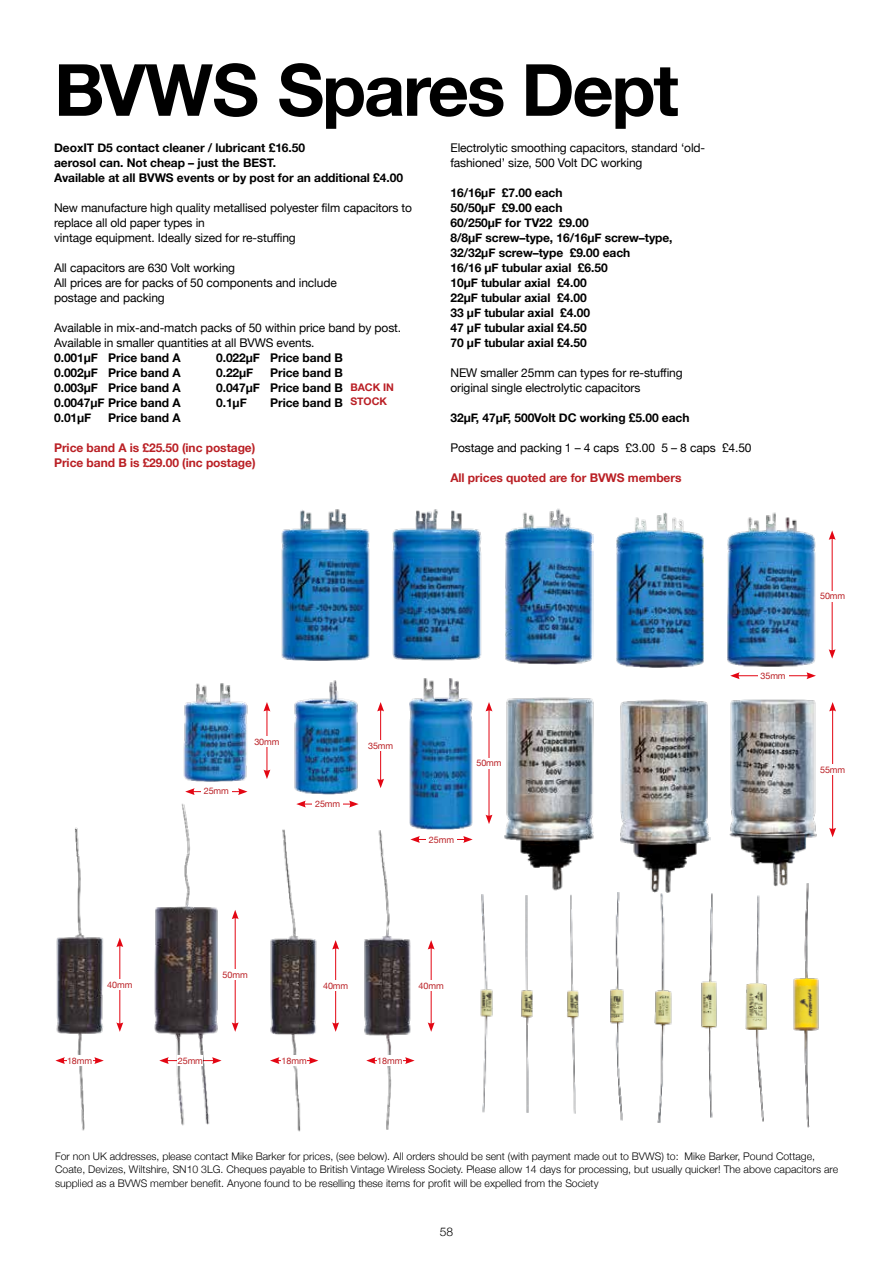
<style>
.page{position:relative;width:893px;height:1263px;background:#fff}
.page>*{position:absolute;margin:0;border:0;box-sizing:border-box;transform-origin:0 0}
.t1{font:700 72px "Helvetica Neue";letter-spacing:-.03em;color:#000}
.t2{font:700 12px/15px "Helvetica Neue";letter-spacing:-.005em;color:#000}
.t3{font:12px/15px "Helvetica Neue";letter-spacing:-.01em;color:#000}
.t4{font:700 12px/15px "Helvetica Neue";letter-spacing:-.005em;color:#ba2025}
.t5{font:300 12px "Helvetica Neue";color:#000}
.t6{font:300 10.5px/13.5px "Helvetica Neue";color:#000}
.t7{font:700 10.5px/13.5px "Helvetica Neue";color:#ba1f25}
.t8{font:9px "Helvetica Neue";letter-spacing:-.01em;color:#ba2025}
</style>
<div class="page">
<hr style="left:737px;top:675px;width:72px;height:1px;background:#e30613">
<svg style="left:730px;top:672px;width:10px;height:7px"></svg>
<svg style="left:806px;top:672px;width:10px;height:7px"></svg>
<img style="left:56px;top:827px;width:47px;height:304px">
<img style="left:154px;top:803px;width:64px;height:323px">
<img style="left:270px;top:829px;width:49px;height:303px">
<img style="left:364px;top:830px;width:47px;height:300px">
<img style="left:521px;top:896px;width:12px;height:217px">
<img style="left:745px;top:895px;width:22px;height:227px">
<img style="left:610px;top:892px;width:14px;height:228px">
<img style="left:654px;top:893px;width:18px;height:230px">
<img style="left:567px;top:896px;width:12px;height:218px">
<img style="left:480px;top:894px;width:13px;height:219px">
<img style="left:701px;top:893px;width:16px;height:225px">
<img style="left:793px;top:888px;width:26px;height:240px">
<img style="left:616px;top:512px;width:88px;height:156px">
<img style="left:409px;top:678px;width:64px;height:152px">
<img style="left:281px;top:509px;width:89px;height:152px">
<img style="left:183px;top:683px;width:65px;height:99px">
<img style="left:505px;top:508px;width:89px;height:157px">
<img style="left:392px;top:509px;width:90px;height:152px">
<img style="left:504px;top:697px;width:90px;height:199px">
<img style="left:618px;top:699px;width:93px;height:194px">
<img style="left:729px;top:699px;width:88px;height:189px">
<img style="left:727px;top:512px;width:89px;height:155px">
<img style="left:294px;top:680px;width:64px;height:115px">
<hr style="left:832px;top:537px;width:1px;height:115px;background:#e30613">
<svg style="left:829px;top:649px;width:7px;height:10px"></svg>
<svg style="left:829px;top:530px;width:7px;height:10px"></svg>
<hr style="left:832px;top:709px;width:1px;height:121px;background:#e30613">
<svg style="left:829px;top:828px;width:7px;height:9px"></svg>
<svg style="left:829px;top:702px;width:7px;height:9px"></svg>
<hr style="left:489px;top:709px;width:1px;height:108px;background:#e30613">
<svg style="left:486px;top:815px;width:6px;height:9px"></svg>
<svg style="left:486px;top:702px;width:6px;height:9px"></svg>
<hr style="left:235px;top:917px;width:1px;height:108px;background:#e30613">
<svg style="left:232px;top:1022px;width:7px;height:10px"></svg>
<svg style="left:232px;top:910px;width:7px;height:9px"></svg>
<hr style="left:119px;top:945px;width:1px;height:80px;background:#e30613">
<svg style="left:116px;top:1022px;width:7px;height:10px"></svg>
<svg style="left:116px;top:938px;width:7px;height:9px"></svg>
<hr style="left:335px;top:947px;width:1px;height:78px;background:#e30613">
<svg style="left:332px;top:1022px;width:7px;height:10px"></svg>
<svg style="left:332px;top:940px;width:7px;height:9px"></svg>
<hr style="left:431px;top:947px;width:1px;height:78px;background:#e30613">
<svg style="left:428px;top:1022px;width:7px;height:10px"></svg>
<svg style="left:428px;top:940px;width:7px;height:9px"></svg>
<hr style="left:380px;top:709px;width:1px;height:72px;background:#e30613">
<svg style="left:377px;top:779px;width:7px;height:9px"></svg>
<svg style="left:377px;top:702px;width:7px;height:9px"></svg>
<hr style="left:267px;top:709px;width:1px;height:63px;background:#e30613">
<svg style="left:263px;top:769px;width:7px;height:10px"></svg>
<svg style="left:263px;top:702px;width:7px;height:9px"></svg>
<hr style="left:417px;top:839px;width:49px;height:1px;background:#e30613">
<svg style="left:410px;top:836px;width:10px;height:7px"></svg>
<svg style="left:463px;top:836px;width:10px;height:7px"></svg>
<hr style="left:303px;top:804px;width:48px;height:1px;background:#e30613">
<svg style="left:296px;top:801px;width:10px;height:6px"></svg>
<svg style="left:349px;top:801px;width:10px;height:6px"></svg>
<hr style="left:192px;top:791px;width:48px;height:1px;background:#e30613">
<svg style="left:185px;top:788px;width:10px;height:7px"></svg>
<svg style="left:238px;top:788px;width:9px;height:7px"></svg>
<hr style="left:166px;top:1060px;width:48px;height:1px;background:#e30613">
<svg style="left:159px;top:1057px;width:10px;height:7px"></svg>
<svg style="left:212px;top:1057px;width:10px;height:7px"></svg>
<hr style="left:63px;top:1060px;width:34px;height:1px;background:#e30613">
<svg style="left:55px;top:1057px;width:10px;height:7px"></svg>
<svg style="left:94px;top:1057px;width:10px;height:7px"></svg>
<hr style="left:277px;top:1060px;width:34px;height:1px;background:#e30613">
<svg style="left:270px;top:1057px;width:9px;height:7px"></svg>
<svg style="left:309px;top:1057px;width:9px;height:7px"></svg>
<hr style="left:373px;top:1060px;width:34px;height:1px;background:#e30613">
<svg style="left:366px;top:1057px;width:10px;height:7px"></svg>
<svg style="left:405px;top:1057px;width:10px;height:7px"></svg>
<div style="left:201px;top:786px;width:31px;height:10px;background:#fff"></div>
<div style="left:312px;top:798px;width:31px;height:11px;background:#fff"></div>
<div style="left:426px;top:834px;width:31px;height:11px;background:#fff"></div>
<div style="left:252px;top:736px;width:30px;height:11px;background:#fff"></div>
<div style="left:365px;top:740px;width:31px;height:11px;background:#fff"></div>
<div style="left:474px;top:758px;width:30px;height:10px;background:#fff"></div>
<div style="left:758px;top:671px;width:30px;height:10px;background:#fff"></div>
<div style="left:817px;top:591px;width:31px;height:10px;background:#fff"></div>
<div style="left:817px;top:764px;width:31px;height:11px;background:#fff"></div>
<div style="left:104px;top:979px;width:31px;height:11px;background:#fff"></div>
<div style="left:220px;top:969px;width:31px;height:10px;background:#fff"></div>
<div style="left:320px;top:981px;width:31px;height:10px;background:#fff"></div>
<div style="left:416px;top:981px;width:31px;height:10px;background:#fff"></div>
<div style="left:67px;top:1055px;width:25px;height:11px;background:#fff"></div>
<div style="left:281px;top:1055px;width:26px;height:11px;background:#fff"></div>
<div style="left:377px;top:1055px;width:26px;height:11px;background:#fff"></div>
<div style="left:178px;top:1055px;width:25px;height:11px;background:#fff"></div>
<h1 class="t1" style="left:54px;top:34px;width:626px">BVWS Spares Dept</h1>
<p class="t2" style="left:54px;top:141px;width:350px">DeoxIT D5 contact cleaner / lubricant £16.50<br>aerosol can. Not cheap – just the BEST.<br>Available at all BVWS events or by post for an additional £4.00</p>
<p class="t3" style="left:54px;top:201px;width:360px">New manufacture high quality metallised polyester film capacitors to replace all old paper types in<br>vintage equipment. Ideally sized for re-stuffing</p>
<p class="t3" style="left:54px;top:261px;width:284px">All capacitors are 630 Volt working<br>All prices are for packs of 50 components and include postage and packing</p>
<p class="t3" style="left:54px;top:321px;width:349px">Available in mix-and-match packs of 50 within price band by post.<br>Available in smaller quantities at all BVWS events.</p>
<p class="t2" style="left:54px;top:351px;width:128px">0.001µF Price band A</p>
<p class="t2" style="left:216px;top:351px;width:128px">0.022µF Price band B</p>
<p class="t2" style="left:54px;top:366px;width:128px">0.002µF Price band A</p>
<p class="t2" style="left:216px;top:366px;width:39px">0.22µF</p>
<p class="t2" style="left:270px;top:366px;width:74px">Price band B</p>
<p class="t2" style="left:54px;top:381px;width:128px">0.003µF Price band A</p>
<p class="t2" style="left:216px;top:381px;width:128px">0.047µF Price band B</p>
<p class="t2" style="left:54px;top:396px;width:128px">0.0047µF Price band A</p>
<p class="t2" style="left:216px;top:396px;width:32px">0.1µF</p>
<p class="t2" style="left:270px;top:396px;width:74px">Price band B</p>
<p class="t2" style="left:54px;top:411px;width:39px">0.01µF</p>
<p class="t2" style="left:108px;top:411px;width:74px">Price band A</p>
<p class="t4" style="left:54px;top:441px;width:203px">Price band A is £25.50 (inc postage)<br>Price band B is £29.00 (inc postage)</p>
<p class="t3" style="left:450px;top:141px;width:256px">Electrolytic smoothing capacitors, standard ‘old&shy;fashioned’ size, 500 Volt DC working</p>
<p class="t2" style="left:450px;top:186px;width:224px">16/16µF £7.00 each<br>50/50µF £9.00 each<br>60/250µF for TV22 £9.00<br>8/8µF screw–type, 16/16µF screw–type,<br>32/32µF screw–type £9.00 each<br>16/16 µF tubular axial £6.50<br>10µF tubular axial £4.00<br>22µF tubular axial £4.00<br>33 µF tubular axial £4.00<br>47 µF tubular axial £4.50<br>70 µF tubular axial £4.50</p>
<p class="t3" style="left:450px;top:366px;width:234px">NEW smaller 25mm can types for re-stuffing original single electrolytic capacitors</p>
<p class="t2" style="left:450px;top:411px;width:241px">32µF, 47µF, 500Volt DC working £5.00 each</p>
<p class="t3" style="left:450px;top:441px;width:303px">Postage and packing 1 – 4 caps £3.00 5 – 8 caps £4.50</p>
<p class="t4" style="left:450px;top:471px;width:233px">All prices quoted are for BVWS members</p>
<p class="t7" style="left:350px;top:381px;width:45px">BACK IN<br>STOCK</p>
<p class="t8" style="left:204px;top:785px;width:27px">25mm</p>
<p class="t8" style="left:254px;top:735px;width:27px">30mm</p>
<p class="t8" style="left:315px;top:797px;width:27px">25mm</p>
<p class="t8" style="left:368px;top:739px;width:27px">35mm</p>
<p class="t8" style="left:476px;top:757px;width:27px">50mm</p>
<p class="t8" style="left:429px;top:833px;width:27px">25mm</p>
<p class="t8" style="left:760px;top:669px;width:27px">35mm</p>
<p class="t8" style="left:820px;top:590px;width:27px">50mm</p>
<p class="t8" style="left:820px;top:763px;width:27px">55mm</p>
<p class="t8" style="left:107px;top:978px;width:27px">40mm</p>
<p class="t8" style="left:223px;top:968px;width:27px">50mm</p>
<p class="t8" style="left:323px;top:979px;width:27px">40mm</p>
<p class="t8" style="left:419px;top:979px;width:27px">40mm</p>
<p class="t8" style="left:67px;top:1054px;width:27px">18mm</p>
<p class="t8" style="left:178px;top:1054px;width:27px">25mm</p>
<p class="t8" style="left:282px;top:1054px;width:27px">18mm</p>
<p class="t8" style="left:377px;top:1054px;width:27px">18mm</p>
<p class="t6" style="left:55px;top:1148px;width:784px">For non UK addresses, please contact Mike Barker for prices, (see below). All orders should be sent (with payment made out to BVWS) to: Mike Barker, Pound Cottage,<br>Coate, Devizes, Wiltshire, SN10 3LG. Cheques payable to British Vintage Wireless Society. Please allow 14 days for processing, but usually quicker! The above capacitors are supplied as a BVWS member benefit. Anyone found to be reselling these items for profit will be expelled from the Society</p>
<p class="t5" style="left:440px;top:1222px;width:15px">58</p>
</div>
